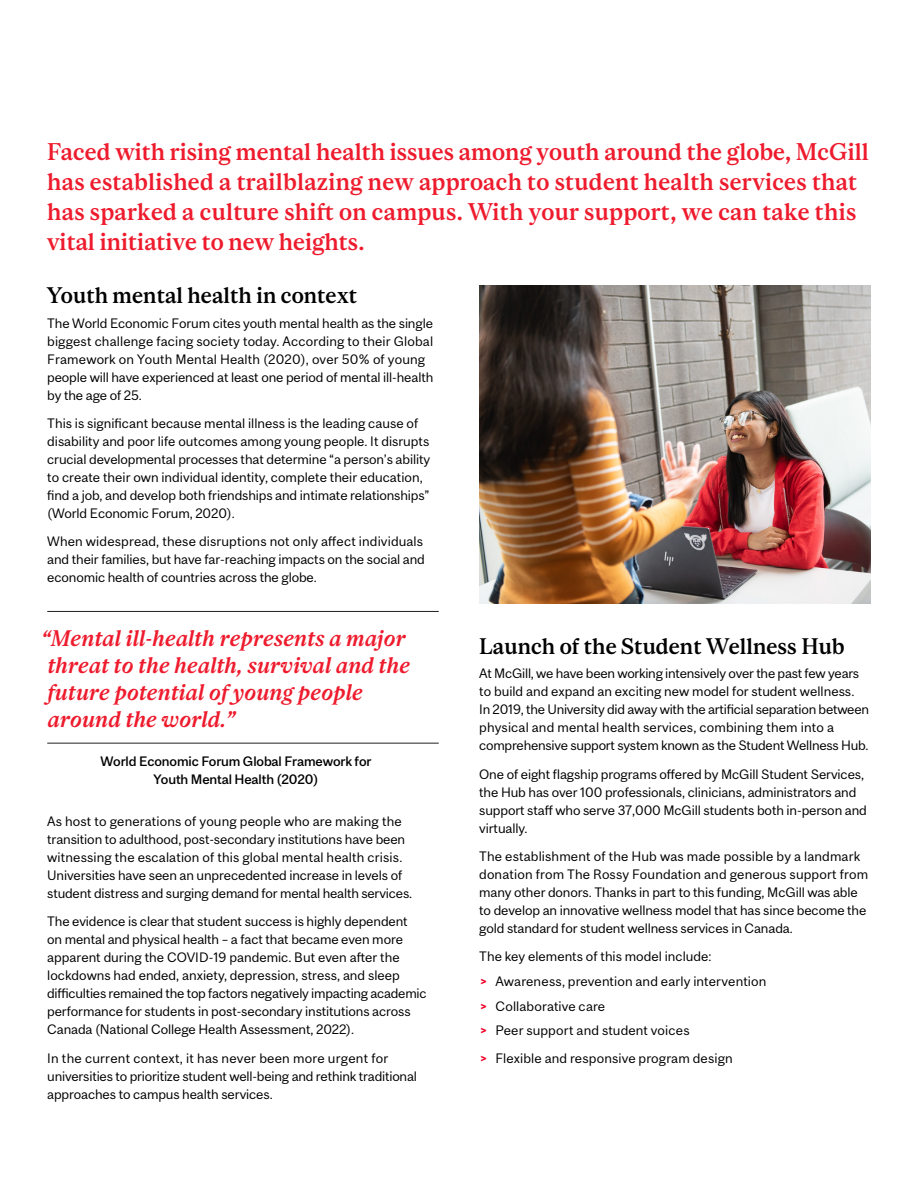
<style>
.page{position:relative;width:918px;height:1188px;background:#fff}
.page>*{position:absolute;margin:0;border:0;box-sizing:border-box;transform-origin:0 0}
.H3_Serif_regular_14_18{font:500 22.5px/30px "Mc Gill Serif";letter-spacing:.01em;color:#ee1b2d}
.Pull_Quote{font:italic 500 21px/27px "Mc Gill Serif";letter-spacing:.01em;color:#ee1b2d}
.H3_Serif_Medium_16_20{font:500 21px "Mc Gill Serif";color:#000001}
.T1_sans___0_09375{font:12.75px/18px "Mc Gill Sans";letter-spacing:-.01em;color:#000001}
.T1_sans___0_09375-2{font:12.75px "Mc Gill Sans";letter-spacing:.01em;color:#000001}
.T1_sans___0_09375-3{font:500 12.75px/18px "Mc Gill Sans";letter-spacing:-.01em;color:#000001;text-align:center}
.s1{font-weight:700;color:#ef0027}
</style>
<div class="page">
<img style="left:479px;top:285px;width:392px;height:319px">
<hr style="left:47px;top:611px;width:392px;height:1px;background:#231f20">
<hr style="left:47px;top:743px;width:392px;height:1px;background:#231f20">
<p class="H3_Serif_regular_14_18" style="left:47px;top:136px;width:823px">Faced with rising mental health issues among youth around the globe, McGill has established a trailblazing new approach to student health services that has sparked a culture shift on campus. With your support, we can take this vital initiative to new heights.</p>
<p class="H3_Serif_Medium_16_20" style="left:47px;top:282px;width:311px">Youth mental health in context</p>
<p class="T1_sans___0_09375" style="left:47px;top:314px;width:388px">The World Economic Forum cites youth mental health as the single biggest challenge facing society today. According to their Global Framework on Youth Mental Health (2020), over 50% of young people will have experienced at least one period of mental ill-health by the age of 25.</p>
<p class="T1_sans___0_09375" style="left:47px;top:414px;width:384px">This is significant because mental illness is the leading cause of disability and poor life outcomes among young people. It disrupts crucial developmental processes that determine “a person’s ability to create their own individual identity, complete their education, find a job, and develop both friendships and intimate relationships” (World Economic Forum, 2020).</p>
<p class="T1_sans___0_09375" style="left:47px;top:532px;width:379px">When widespread, these disruptions not only affect individuals and their families, but have far-reaching impacts on the social and economic health of countries across the globe.</p>
<p class="Pull_Quote" style="left:41px;top:624px;width:370px">“Mental ill-health represents a major threat to the health, survival and the future potential of young people around the world.”</p>
<p class="T1_sans___0_09375-3" style="left:101px;top:753px;width:272px">World Economic Forum Global Framework for<br>Youth Mental Health (2020)</p>
<p class="T1_sans___0_09375" style="left:47px;top:813px;width:367px">As host to generations of young people who are making the transition to adulthood, post-secondary institutions have been witnessing the escalation of this global mental health crisis.<br>Universities have seen an unprecedented increase in levels of student distress and surging demand for mental health services.</p>
<p class="T1_sans___0_09375" style="left:47px;top:913px;width:381px">The evidence is clear that student success is highly dependent<br>on mental and physical health – a fact that became even more apparent during the COVID-19 pandemic. But even after the lockdowns had ended, anxiety, depression, stress, and sleep difficulties remained the top factors negatively impacting academic performance for students in post-secondary institutions across Canada (National College Health Assessment, 2022).</p>
<p class="T1_sans___0_09375" style="left:47px;top:1049px;width:371px">In the current context, it has never been more urgent for universities to prioritize student well-being and rethink traditional approaches to campus health services.</p>
<p class="H3_Serif_Medium_16_20" style="left:479px;top:632px;width:367px">Launch of the Student Wellness Hub</p>
<p class="T1_sans___0_09375" style="left:479px;top:665px;width:391px">At McGill, we have been working intensively over the past few years to build and expand an exciting new model for student wellness.<br>In 2019, the University did away with the artificial separation between physical and mental health services, combining them into a comprehensive support system known as the Student Wellness Hub.</p>
<p class="T1_sans___0_09375" style="left:479px;top:765px;width:389px">One of eight flagship programs offered by McGill Student Services, the Hub has over 100 professionals, clinicians, administrators and support staff who serve 37,000 McGill students both in-person and virtually.</p>
<p class="T1_sans___0_09375" style="left:479px;top:847px;width:390px">The establishment of the Hub was made possible by a landmark donation from The Rossy Foundation and generous support from many other donors. Thanks in part to this funding, McGill was able to develop an innovative wellness model that has since become the gold standard for student wellness services in Canada.</p>
<p class="T1_sans___0_09375" style="left:479px;top:947px;width:234px">The key elements of this model include:</p>
<p class="T1_sans___0_09375-2" style="left:479px;top:973px;width:289px"><span class="s1">&gt;</span> Awareness, prevention and early intervention</p>
<p class="T1_sans___0_09375-2" style="left:479px;top:998px;width:128px"><span class="s1">&gt;</span> Collaborative care</p>
<p class="T1_sans___0_09375-2" style="left:479px;top:1023px;width:212px"><span class="s1">&gt;</span> Peer support and student voices</p>
<p class="T1_sans___0_09375-2" style="left:479px;top:1051px;width:255px"><span class="s1">&gt;</span> Flexible and responsive program design</p>
</div>
